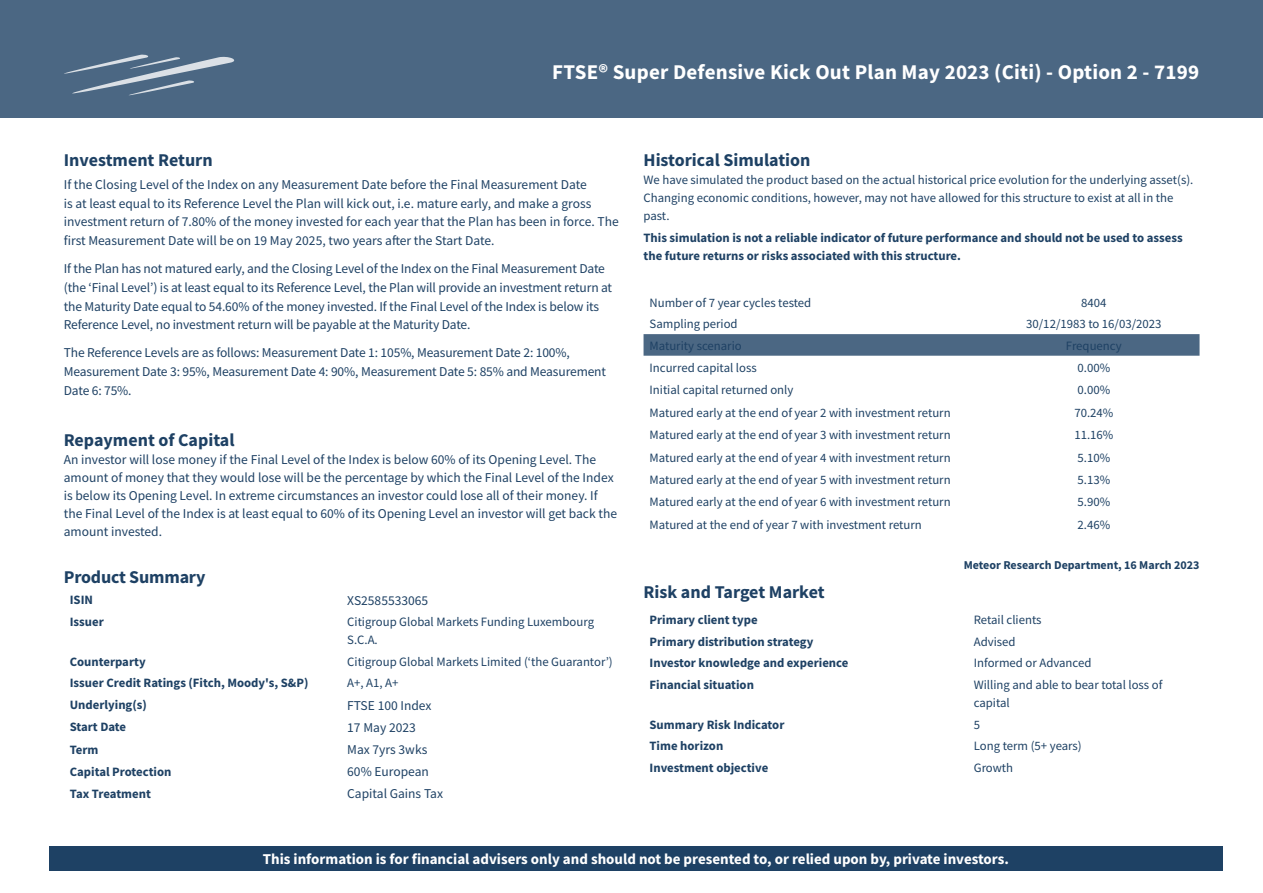
<style>
.page{position:relative;width:1263px;height:893px;background:#fff}
.page>*{position:absolute;margin:0;border:0;box-sizing:border-box;transform-origin:0 0}
.Plan_header{font:700 21px "Source Sans Pro";letter-spacing:.01em;color:#fff}
.Sub_heading{font:700 18px "Source Sans Pro";color:#1e4164}
.Body_copy{font:700 18px "Source Sans Pro";color:#1e4164}
.Body_Text{font:700 18px "Source Sans Pro";color:#1e4164}
.Body_copy_bold{font:700 15px "Source Sans Pro";color:#fff}
.Body_Text-2{font:13.5px/18.8px "Source Sans Pro";letter-spacing:-.01em;color:#1e4164}
.Body_copy-2{font:13.5px "Source Sans Pro";color:#1e4164}
.Body_copy-3{font:12.75px/18px "Source Sans Pro";color:#1e4164}
.Body_copy-4{font:700 12.75px/18px "Source Sans Pro";color:#1e4164}
.Body_Text-3{font:12.75px/18px "Source Sans Pro";color:#1e4164}
.Body_copy-5{font:700 12.75px "Source Sans Pro";letter-spacing:-.02em;color:#1e4164}
.t1{font:700 12px "Source Sans Pro";color:#1e4164}
</style>
<div class="page">
<div style="left:0;top:0;width:1263px;height:117px;background:#4b6783"></div>
<div style="left:49px;top:846px;width:1174px;height:25px;background:#1e4164"></div>
<svg style="left:643px;top:334px;width:556px;height:22px;background:#4e6a85"></svg>
<svg style="left:64px;top:54px;width:171px;height:42px"></svg>
<p class="Plan_header" style="left:552px;top:57px;width:648px">FTSE® Super Defensive Kick Out Plan May 2023 (Citi) - Option 2 - 7199</p>
<p class="Sub_heading" style="left:64px;top:148px;width:150px">Investment Return</p>
<p class="Body_Text-2" style="left:64px;top:175px;width:556px">If the Closing Level of the Index on any Measurement Date before the Final Measurement Date<br>is at least equal to its Reference Level the Plan will kick out, i.e. mature early, and make a gross investment return of 7.80% of the money invested for each year that the Plan has been in force. The first Measurement Date will be on 19 May 2025, two years after the Start Date.</p>
<p class="Body_Text-2" style="left:64px;top:259px;width:550px">If the Plan has not matured early, and the Closing Level of the Index on the Final Measurement Date (the ‘Final Level’) is at least equal to its Reference Level, the Plan will provide an investment return at the Maturity Date equal to 54.60% of the money invested. If the Final Level of the Index is below its Reference Level, no investment return will be payable at the Maturity Date.</p>
<p class="Body_Text-2" style="left:64px;top:343px;width:544px">The Reference Levels are as follows: Measurement Date 1: 105%, Measurement Date 2: 100%,<br>Measurement Date 3: 95%, Measurement Date 4: 90%, Measurement Date 5: 85% and Measurement<br>Date 6: 75%.</p>
<p class="Body_Text" style="left:64px;top:427px;width:172px">Repayment of Capital</p>
<p class="Body_Text-2" style="left:64px;top:450px;width:555px;line-height:18.1px">An investor will lose money if the Final Level of the Index is below 60% of its Opening Level. The amount of money that they would lose will be the percentage by which the Final Level of the Index is below its Opening Level. In extreme circumstances an investor could lose all of their money. If the Final Level of the Index is at least equal to 60% of its Opening Level an investor will get back the amount invested.</p>
<p class="Sub_heading" style="left:64px;top:564px;width:143px">Product Summary</p>
<p class="Body_copy-4" style="left:70px;top:591px;width:25px">ISIN</p>
<p class="Body_Text-2" style="left:347px;top:591px;width:83px">XS2585533065</p>
<p class="Body_copy-4" style="left:70px;top:613px;width:36px">Issuer</p>
<p class="Body_Text-3" style="left:347px;top:613px;width:248px">Citigroup Global Markets Funding Luxembourg<br>S.C.A.</p>
<p class="Body_copy-4" style="left:70px;top:652px;width:77px">Counterparty</p>
<p class="Body_Text-3" style="left:347px;top:652px;width:267px">Citigroup Global Markets Limited (‘the Guarantor’)</p>
<p class="Body_copy-4" style="left:70px;top:674px;width:240px">Issuer Credit Ratings (Fitch, Moody's, S&amp;P)</p>
<p class="Body_copy-3" style="left:347px;top:674px;width:53px">A+, A1, A+</p>
<p class="Body_copy-4" style="left:70px;top:696px;width:79px">Underlying(s)</p>
<p class="Body_copy-2" style="left:347px;top:697px;width:86px">FTSE 100 Index</p>
<p class="Body_copy-5" style="left:70px;top:718px;width:58px">Start Date</p>
<p class="Body_copy-2" style="left:347px;top:719px;width:70px">17 May 2023</p>
<p class="Body_copy-4" style="left:70px;top:740px;width:30px">Term</p>
<p class="Body_copy-2" style="left:347px;top:741px;width:82px">Max 7yrs 3wks</p>
<p class="Body_copy-4" style="left:70px;top:762px;width:103px">Capital Protection</p>
<p class="Body_copy-2" style="left:347px;top:763px;width:83px">60% European</p>
<p class="Body_copy-4" style="left:70px;top:784px;width:83px">Tax Treatment</p>
<p class="Body_copy-2" style="left:347px;top:785px;width:97px">Capital Gains Tax</p>
<p class="Sub_heading" style="left:643px;top:148px;width:168px">Historical Simulation</p>
<p class="Body_copy-3" style="left:643px;top:170px;width:551px">We have simulated the product based on the actual historical price evolution for the underlying asset(s).<br>Changing economic conditions, however, may not have allowed for this structure to exist at all in the past.</p>
<p class="Body_copy-4" style="left:643px;top:229px;width:541px">This simulation is not a reliable indicator of future performance and should not be used to assess the future returns or risks associated with this structure.</p>
<p class="Body_copy-3" style="left:649px;top:293px;width:163px">Number of 7 year cycles tested</p>
<p class="Body_copy-3" style="left:1081px;top:293px;width:27px">8404</p>
<p class="Body_copy-3" style="left:649px;top:315px;width:90px">Sampling period</p>
<p class="Body_copy-3" style="left:1026px;top:315px;width:137px">30/12/1983 to 16/03/2023</p>
<p class="Body_copy-3" style="left:649px;top:336px;width:94px">Maturity scenario</p>
<p class="Body_copy-3" style="left:1066px;top:336px;width:57px">Frequency</p>
<p class="Body_copy-3" style="left:649px;top:358px;width:109px">Incurred capital loss</p>
<p class="Body_copy-3" style="left:1077px;top:358px;width:34px">0.00%</p>
<p class="Body_copy-3" style="left:649px;top:381px;width:145px">Initial capital returned only</p>
<p class="Body_copy-3" style="left:1077px;top:381px;width:34px">0.00%</p>
<p class="Body_copy-3" style="left:649px;top:403px;width:303px">Matured early at the end of year 2 with investment return</p>
<p class="Body_copy-3" style="left:1074px;top:403px;width:41px">70.24%</p>
<p class="Body_copy-3" style="left:649px;top:426px;width:303px">Matured early at the end of year 3 with investment return</p>
<p class="Body_copy-3" style="left:1074px;top:426px;width:41px">11.16%</p>
<p class="Body_copy-3" style="left:649px;top:448px;width:303px">Matured early at the end of year 4 with investment return</p>
<p class="Body_copy-3" style="left:1077px;top:448px;width:34px">5.10%</p>
<p class="Body_copy-3" style="left:649px;top:471px;width:303px">Matured early at the end of year 5 with investment return</p>
<p class="Body_copy-3" style="left:1077px;top:471px;width:34px">5.13%</p>
<p class="Body_copy-3" style="left:649px;top:493px;width:303px">Matured early at the end of year 6 with investment return</p>
<p class="Body_copy-3" style="left:1077px;top:493px;width:34px">5.90%</p>
<p class="Body_copy-3" style="left:649px;top:516px;width:274px">Matured at the end of year 7 with investment return</p>
<p class="Body_copy-3" style="left:1077px;top:516px;width:34px">2.46%</p>
<p class="t1" style="left:964px;top:557px;width:237px">Meteor Research Department, 16 March 2023</p>
<p class="Body_copy" style="left:643px;top:580px;width:183px">Risk and Target Market</p>
<p class="Body_copy-4" style="left:649px;top:611px;width:110px">Primary client type</p>
<p class="Body_copy-3" style="left:974px;top:611px;width:69px">Retail clients</p>
<p class="Body_copy-4" style="left:649px;top:632px;width:165px">Primary distribution strategy</p>
<p class="Body_copy-3" style="left:974px;top:632px;width:43px">Advised</p>
<p class="Body_copy-4" style="left:649px;top:654px;width:200px">Investor knowledge and experience</p>
<p class="Body_copy-3" style="left:974px;top:654px;width:119px">Informed or Advanced</p>
<p class="Body_copy-4" style="left:649px;top:676px;width:106px">Financial situation</p>
<p class="Body_copy-3" style="left:974px;top:676px;width:190px">Willing and able to bear total loss of capital</p>
<p class="Body_copy-4" style="left:649px;top:715px;width:136px">Summary Risk Indicator</p>
<p class="Body_copy-3" style="left:974px;top:715px;width:8px">5</p>
<p class="Body_copy-4" style="left:649px;top:737px;width:75px">Time horizon</p>
<p class="Body_copy-3" style="left:974px;top:737px;width:110px">Long term (5+ years)</p>
<p class="Body_copy-4" style="left:649px;top:758px;width:120px">Investment objective</p>
<p class="Body_copy-3" style="left:974px;top:758px;width:41px">Growth</p>
<p class="Body_copy_bold" style="left:263px;top:849px;width:747px">This information is for financial advisers only and should not be presented to, or relied upon by, private investors.</p>
</div>
